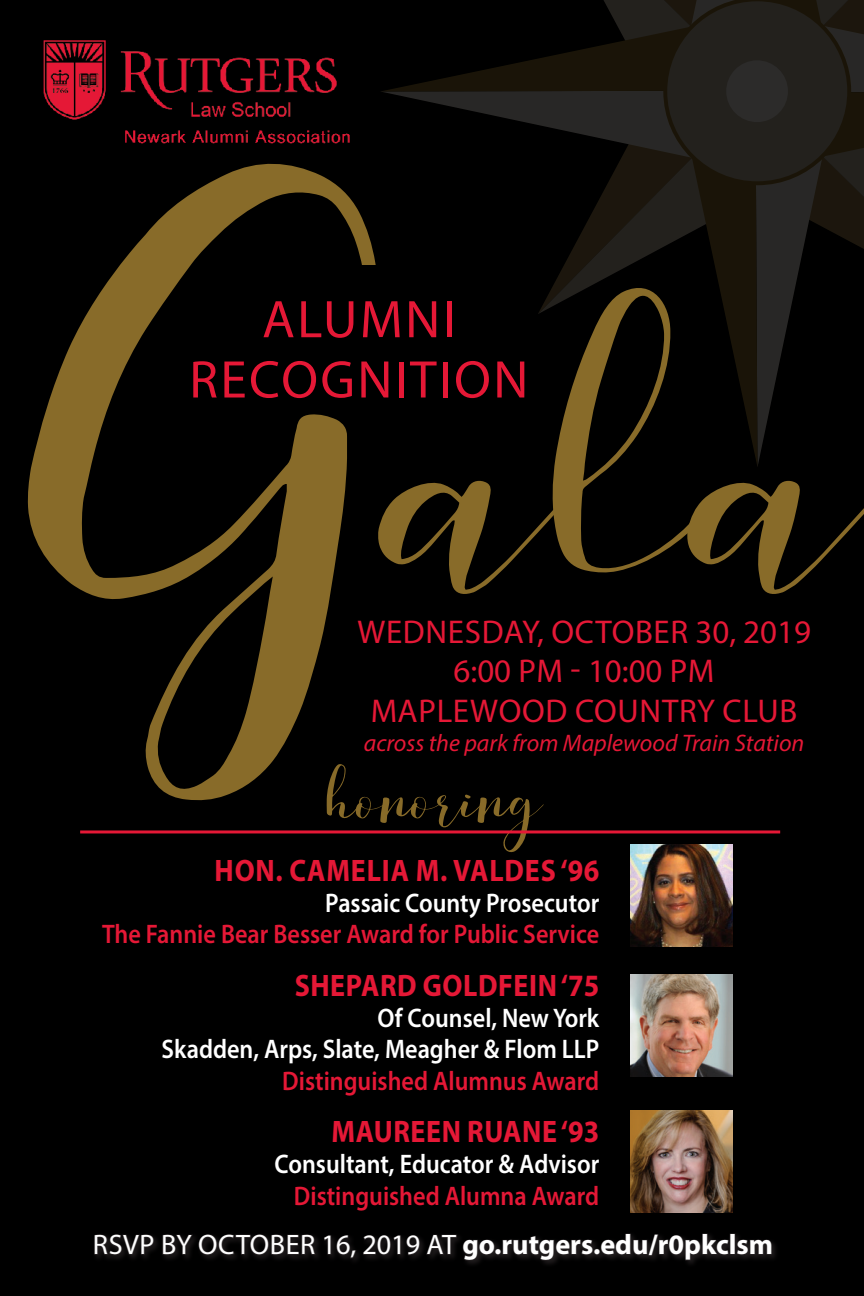
<style>
.page{position:relative;width:864px;height:1296px;background:#000}
.page>*{position:absolute;margin:0;border:0;box-sizing:border-box;transform-origin:0 0}
.t1{font:360px "Lovely Barthy";color:#886b29;scale:1.25 1}
.t2{font:64.2px "Lovely Barthy";color:#886b29;scale:1.25 1}
.t3{font:53.4px/60.3px "Myriad Pro";letter-spacing:.045em;color:#e51836;text-align:center}
.t4{font:33px/39.6px "Myriad Pro";letter-spacing:.02em;color:#e51836;text-align:center}
.t5{font:700 31.2px "Myriad Pro";letter-spacing:.02em;color:#e51836;scale:.9 1}
.t6{font:700 28.2px "Myriad Pro";color:#fff}
.t7{font:600 27px/31.2px "Myriad Pro";color:#fff;text-align:right;scale:.9 1}
.t8{font:600 27px "Myriad Pro";color:#e51836;scale:.9 1}
.t9{font:italic 24px "Myriad Pro";color:#e51836}
.s1{font-size:729px}
.s2{font-weight:400}
</style>
<div class="page">
<svg style="left:381px;top:0;width:483px;height:466px"></svg>
<div style="left:724px;top:58px;width:66px;height:66px;background:#2c2b2a;border-radius:50%"></div>
<div style="left:722px;top:56px;width:70px;height:70px;border:4px solid #b4a998;border-radius:50%"></div>
<div style="left:320px;top:265px;width:82px;height:108px;background:#000"></div>
<svg style="left:155px;top:1238px;width:621px;height:26px"></svg>
<svg style="left:94px;top:1234px;width:61px;height:25px"></svg>
<svg style="left:162px;top:1234px;width:155px;height:22px"></svg>
<svg style="left:323px;top:1234px;width:173px;height:28px"></svg>
<div style="left:495px;top:1249px;width:7px;height:6px;border:2px solid #231f20;border-radius:50%"></div>
<svg style="left:502px;top:1233px;width:271px;height:31px"></svg>
<img style="left:630px;top:844px;width:102px;height:102px">
<img style="left:630px;top:1111px;width:102px;height:102px">
<img style="left:630px;top:974px;width:102px;height:102px">
<hr style="left:80px;top:830px;width:700px;height:3px;background:#e51836">
<img style="left:43px;top:40px;width:307px;height:104px">
<h1 class="t1" style="left:28px;top:245px;width:658px"><span class="s1">G</span>ala</h1>
<h3 class="t3" style="left:189px;top:288px;width:341px">ALUMNI<br>RECOGNITION</h3>
<p class="t4" style="left:357px;top:611px;width:455px">WEDNESDAY, OCTOBER 30, 2019<br>6:00 PM - 10:00 PM<br>MAPLEWOOD COUNTRY CLUB</p>
<p class="t9" style="left:364px;top:728px;width:442px">across the park from Maplewood Train Station</p>
<h2 class="t2" style="left:324px;top:759px;width:173px">honoring</h2>
<p class="t5" style="left:215px;top:850px;width:429px">HON. CAMELIA M. VALDES ‘96</p>
<p class="t7" style="left:325px;top:887px;width:306px">Passaic County Prosecutor</p>
<p class="t8" style="left:102px;top:917px;width:554px">The Fannie Bear Besser Award for Public Service</p>
<p class="t5" style="left:295px;top:965px;width:340px">SHEPARD GOLDFEIN ‘75</p>
<p class="t7" style="left:162px;top:1002px;width:488px">Of Counsel, New York<br>Skadden, Arps, Slate, Meagher &amp; Flom LLP</p>
<p class="t8" style="left:282px;top:1063px;width:354px">Distinguished Alumnus Award</p>
<p class="t5" style="left:332px;top:1111px;width:299px">MAUREEN RUANE ‘93</p>
<p class="t7" style="left:275px;top:1148px;width:362px">Consultant, Educator &amp; Advisor</p>
<p class="t8" style="left:294px;top:1178px;width:341px">Distinguished Alumna Award</p>
<p class="t6" style="left:93px;top:1226px;width:682px"><span class="s2">RSVP BY OCTOBER 16, 2019 AT</span> go.rutgers.edu/r0pkclsm</p>
</div>
